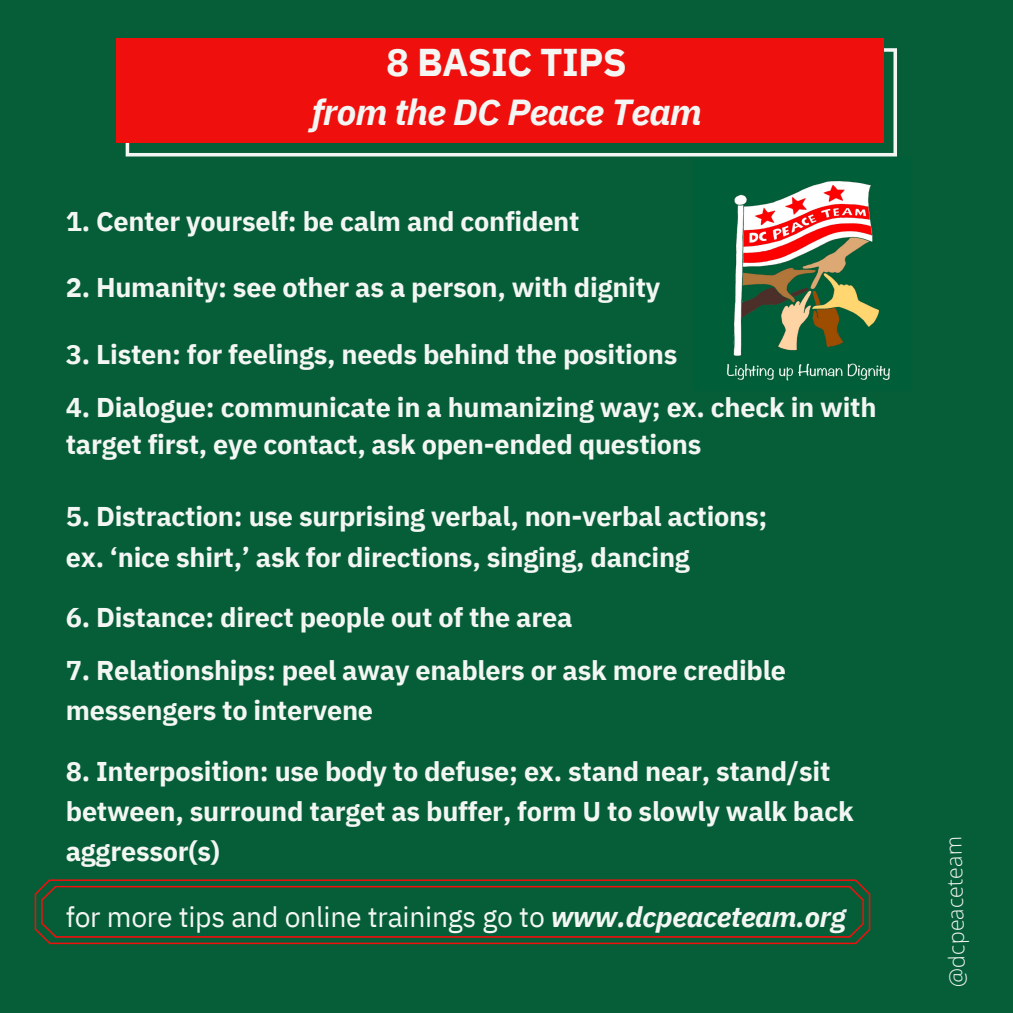
<style>
.page{position:relative;width:1013px;height:1013px;background:#fff}
.page>*{position:absolute;margin:0;border:0;box-sizing:border-box;transform-origin:0 0}
.t1{font:700 38.62px "IBM Plex Sans";letter-spacing:-.02em;color:#f3f6f3}
.t2{font:italic 700 36.12px "IBM Plex Sans";letter-spacing:-.02em;color:#f3f6f3}
.t3{font:28.38px "IBM Plex Sans";letter-spacing:-.01em;color:#f3f6f3}
.t4{font:700 27.12px/40.2px "IBM Plex Sans";letter-spacing:-.01em;color:#f3f6f3}
.t5{font:300 21.62px "Open Sans";color:#f3f6f3}
.s1{font-weight:700;font-style:italic}
</style>
<div class="page">
<div style="left:0;top:0;width:1012px;height:1012px;background:#065e39"></div>
<img style="left:694px;top:156px;width:203px;height:225px">
<svg style="left:126px;top:48px;width:771px;height:108px"></svg>
<div style="left:116px;top:38px;width:767px;height:105px;background:#ef0f0d"></div>
<svg style="left:35px;top:879px;width:835px;height:65px"></svg>
<h1 class="t1" style="left:386px;top:36px;width:242px">8 BASIC TIPS</h1>
<h2 class="t2" style="left:311px;top:88px;width:392px">from the DC Peace Team</h2>
<p class="t4" style="left:66px;top:200px;width:515px">1. Center yourself: be calm and confident</p>
<p class="t4" style="left:66px;top:266px;width:596px">2. Humanity: see other as a person, with dignity</p>
<p class="t4" style="left:66px;top:334px;width:613px">3. Listen: for feelings, needs behind the positions</p>
<p class="t4" style="left:66px;top:387px;width:812px;line-height:37.5px">4. Dialogue: communicate in a humanizing way; ex. check in with target first, eye contact, ask open-ended questions</p>
<p class="t4" style="left:66px;top:496px;width:703px">5. Distraction: use surprising verbal, non-verbal actions; ex. ‘nice shirt,’ ask for directions, singing, dancing</p>
<p class="t4" style="left:66px;top:596px;width:508px">6. Distance: direct people out of the area</p>
<p class="t4" style="left:66px;top:650px;width:721px">7. Relationships: peel away enablers or ask more credible messengers to intervene</p>
<p class="t4" style="left:66px;top:750px;width:789px">8. Interposition: use body to defuse; ex. stand near, stand/sit between, surround target as buffer, form U to slowly walk back aggressor(s)</p>
<p class="t3" style="left:66px;top:897px;width:781px">for more tips and online trainings go to <span class="s1">www.dcpeaceteam.org</span></p>
<p class="t5" style="left:942px;top:987px;width:152px;rotate:-92deg">@dcpeaceteam</p>
</div>
